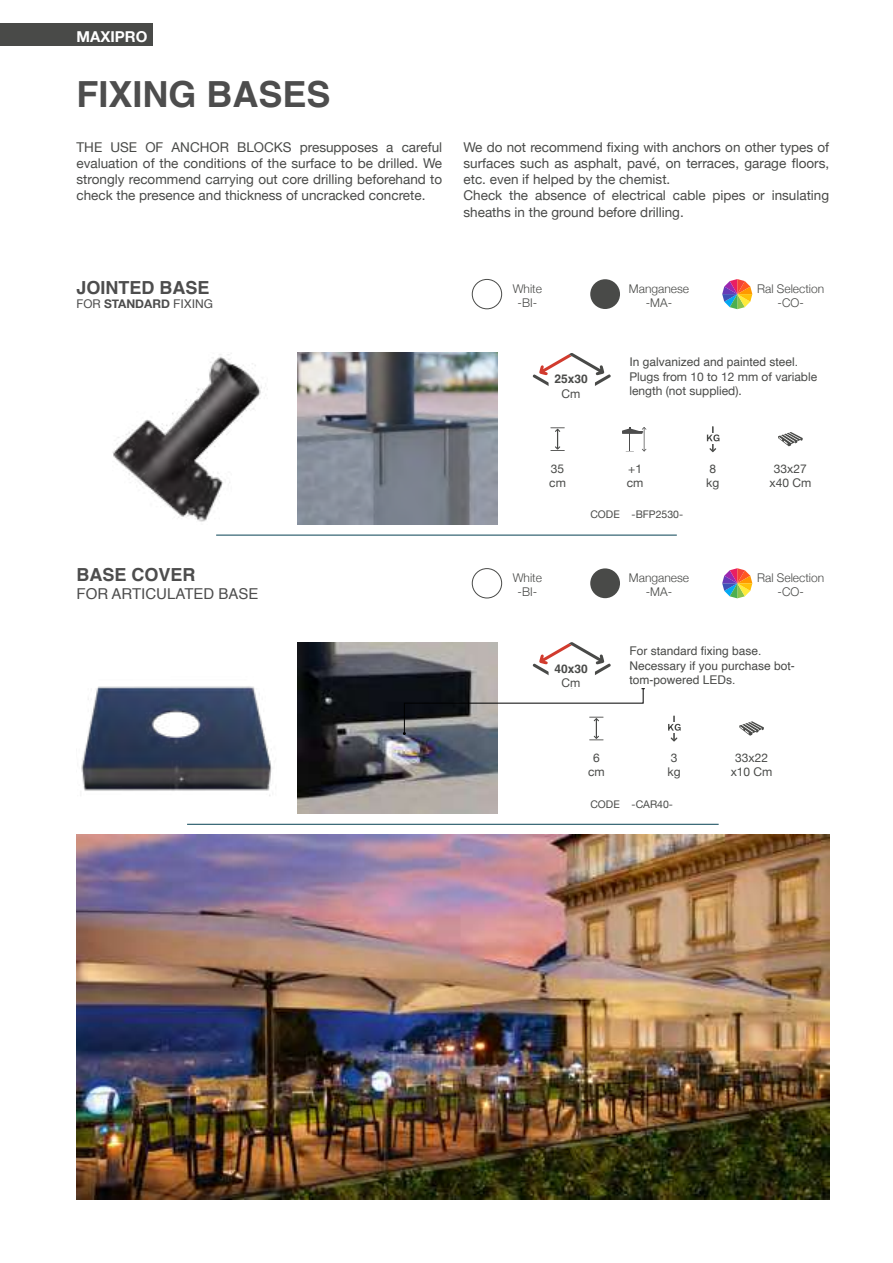
<style>
.page{position:relative;width:893px;height:1263px;background:#fff}
.page>*{position:absolute;margin:0;border:0;box-sizing:border-box;transform-origin:0 0}
.t1{font:700 36px "Helvetica";color:#4d4d4d}
.t2{font:700 18px "Helvetica";color:#4d4d4d}
.t3{font:15px "Helvetica";color:#4d4d4d}
.t4{font:700 15px "Helvetica Neue";color:#fff}
.t5{font:13.5px/16.2px "Helvetica Neue";color:#494a48;text-align:justify}
.t6{font:12px/14.4px "Helvetica";color:#494a48}
.t7{font:12px/14.4px "Helvetica Neue";color:#494a48}
.t8{font:300 12px/14.4px "Helvetica Neue";color:#494a48;text-align:center}
.t9{font:700 12px "Helvetica Neue";color:#4d4d4d}
.t10{font:700 12px "Helvetica";color:#494a48}
.t11{font:10.5px "Helvetica Neue";color:#494a48}
.s1{font-weight:400}
.s2{font-family:"Helvetica";font-weight:400}
</style>
<div class="page">
<img style="left:298px;top:353px;width:199px;height:171px">
<img style="left:298px;top:642px;width:199px;height:172px">
<img style="left:112px;top:353px;width:150px;height:169px">
<img style="left:81px;top:686px;width:191px;height:110px">
<svg style="left:532px;top:353px;width:79px;height:33px"></svg>
<div style="left:549px;top:373px;width:46px;height:26px;background:#fff;border-radius:4px"></div>
<hr style="left:216px;top:535px;width:461px;height:1px;background:#074254">
<hr style="left:187px;top:824px;width:532px;height:1px;background:#074254">
<svg style="left:671px;top:737px;width:6px;height:4px"></svg>
<hr style="left:673px;top:715px;width:2px;height:25px;background:#494a48">
<div style="left:667px;top:722px;width:14px;height:11px;background:#fff"></div>
<svg style="left:668px;top:724px;width:13px;height:7px"></svg>
<svg style="left:739px;top:721px;width:25px;height:15px"></svg>
<svg style="left:550px;top:427px;width:15px;height:24px"></svg>
<svg style="left:622px;top:427px;width:24px;height:25px"></svg>
<svg style="left:709px;top:448px;width:7px;height:4px"></svg>
<hr style="left:712px;top:426px;width:2px;height:25px;background:#494a48">
<svg style="left:706px;top:433px;width:14px;height:10px"></svg>
<svg style="left:707px;top:434px;width:12px;height:7px"></svg>
<svg style="left:778px;top:432px;width:25px;height:14px"></svg>
<div style="left:472px;top:279px;width:30px;height:30px;border:1px solid #494a48;border-radius:50%"></div>
<div style="left:590px;top:279px;width:30px;height:30px;background:#494a48;border-radius:50%"></div>
<svg style="left:722px;top:279px;width:30px;height:30px"></svg>
<div style="left:472px;top:568px;width:30px;height:30px;border:1px solid #494a48;border-radius:50%"></div>
<div style="left:590px;top:568px;width:30px;height:30px;background:#494a48;border-radius:50%"></div>
<svg style="left:722px;top:568px;width:30px;height:30px"></svg>
<img style="left:77px;top:835px;width:752px;height:364px">
<div style="left:0;top:24px;width:153px;height:22px;background:#494a48"></div>
<svg style="left:403px;top:642px;width:242px;height:98px"></svg>
<p class="t4" style="left:77px;top:25px;width:72px">MAXIPRO</p>
<h1 class="t1" style="left:77px;top:73px;width:256px">FIXING BASES</h1>
<p class="t5" style="left:77px;top:140px;width:367px">THE USE OF ANCHOR BLOCKS presupposes a careful evaluation of the conditions of the surface to be drilled. We strongly recommend carrying out core drilling beforehand to check the presence and thickness of uncracked concrete.</p>
<p class="t5" style="left:463px;top:140px;width:367px;text-align:left">We do not recommend fixing with anchors on other types of surfaces such as asphalt, pavé, on terraces, garage floors, etc. even if helped by the chemist.<br>Check the absence of electrical cable pipes or insulating sheaths in the ground before drilling.</p>
<h2 class="t2" style="left:77px;top:276px;width:135px">JOINTED BASE</h2>
<p class="t9" style="left:77px;top:294px;width:138px"><span class="s1">FOR</span> STANDARD <span class="s2">FIXING</span></p>
<h2 class="t2" style="left:77px;top:564px;width:121px">BASE COVER</h2>
<p class="t3" style="left:77px;top:582px;width:184px">FOR ARTICULATED BASE</p>
<p class="t8" style="left:513px;top:280px;width:31px">White -BI-</p>
<p class="t8" style="left:629px;top:280px;width:62px">Manganese -MA-</p>
<p class="t8" style="left:757px;top:280px;width:69px">Ral Selection -CO-</p>
<p class="t10" style="left:554px;top:372px;width:35px">25x30</p>
<p class="t7" style="left:562px;top:387px;width:20px">Cm</p>
<p class="t6" style="left:629px;top:355px;width:170px">In galvanized and painted steel.</p>
<p class="t7" style="left:629px;top:370px;width:189px">Plugs from 10 to 12 mm of variable length (not supplied).</p>
<p class="t7" style="left:549px;top:462px;width:18px">35 cm</p>
<p class="t7" style="left:627px;top:462px;width:18px">+1 cm</p>
<p class="t7" style="left:706px;top:462px;width:15px">8 kg</p>
<p class="t7" style="left:769px;top:462px;width:43px;text-align:center">33x27 x40 Cm</p>
<p class="t11" style="left:590px;top:507px;width:94px">CODE -BFP2530-</p>
<p class="t8" style="left:513px;top:569px;width:31px">White -BI-</p>
<p class="t8" style="left:629px;top:569px;width:62px">Manganese -MA-</p>
<p class="t8" style="left:757px;top:569px;width:69px">Ral Selection -CO-</p>
<p class="t10" style="left:554px;top:661px;width:35px">40x30</p>
<p class="t7" style="left:562px;top:676px;width:20px">Cm</p>
<p class="t6" style="left:629px;top:644px;width:167px">For standard fixing base.<br>Necessary if you purchase bot&shy;tom-powered LEDs.</p>
<p class="t7" style="left:588px;top:751px;width:18px;text-align:center">6 cm</p>
<p class="t7" style="left:667px;top:751px;width:15px">3 kg</p>
<p class="t7" style="left:731px;top:751px;width:43px;text-align:center">33x22 x10 Cm</p>
<p class="t11" style="left:590px;top:796px;width:84px">CODE -CAR40-</p>
</div>
